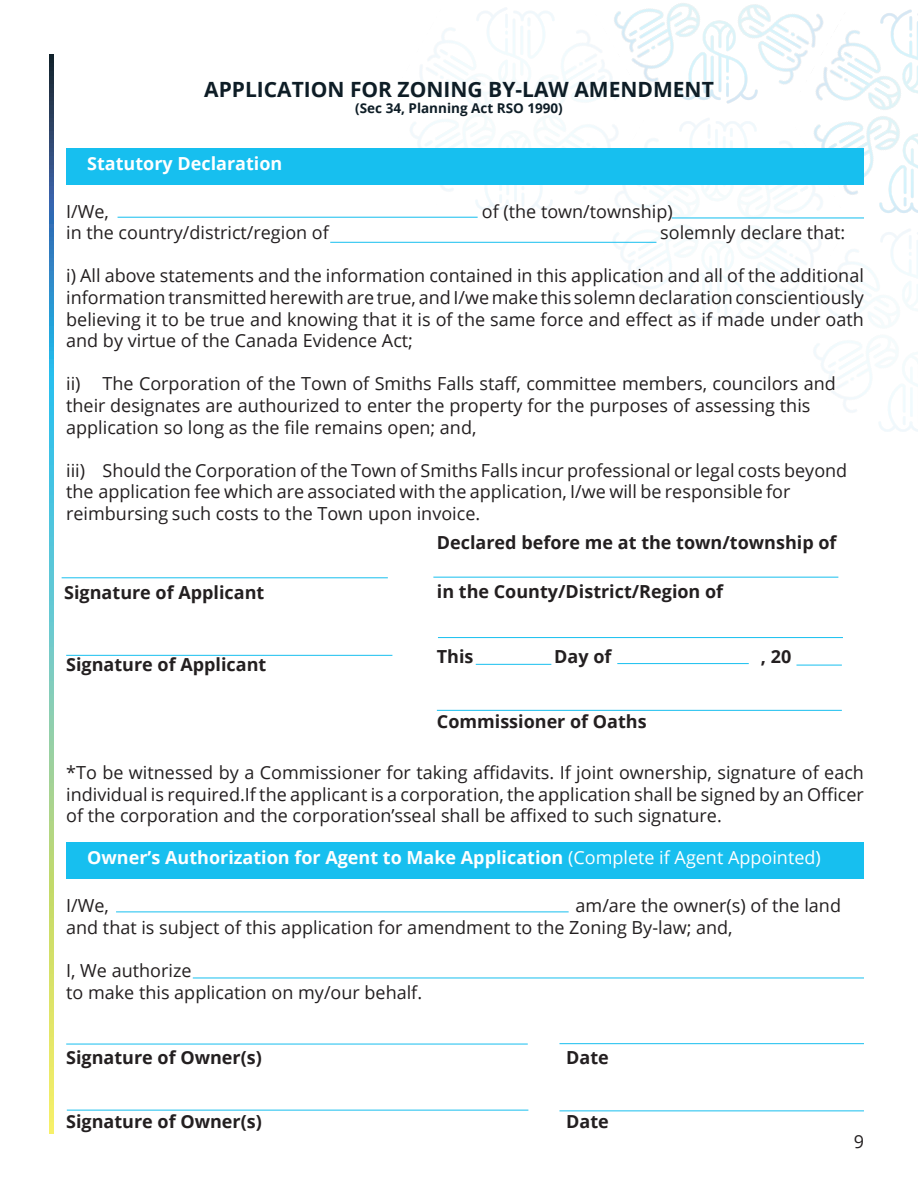
<style>
.page{position:relative;width:918px;height:1188px;background:#fff}
.page>*{position:absolute;margin:0;border:0;box-sizing:border-box;transform-origin:0 0}
.t1{font:700 21px "Open Sans";color:#0e1d26}
.t2{font:18px/21.6px "Open Sans";color:#231f20;text-align:justify}
.t3{font:700 18px "Open Sans";color:#231f20}
.t4{font:700 18px "Open Sans";color:#fff}
.t5{font:700 13.5px "Open Sans";color:#0e1d26}
.s1{font-weight:400}
</style>
<div class="page">
<img style="left:842px;top:30px;width:27px;height:45px">
<img style="left:841px;top:75px;width:54px;height:120px">
<img style="left:869px;top:9px;width:49px;height:97px">
<img style="left:869px;top:121px;width:49px;height:92px">
<img style="left:769px;top:39px;width:73px;height:63px">
<img style="left:745px;top:4px;width:78px;height:35px">
<img style="left:638px;top:3px;width:57px;height:79px">
<img style="left:669px;top:8px;width:100px;height:96px">
<img style="left:541px;top:11px;width:97px;height:137px">
<img style="left:465px;top:8px;width:99px;height:95px">
<img style="left:465px;top:118px;width:99px;height:99px">
<img style="left:594px;top:120px;width:64px;height:28px">
<img style="left:731px;top:123px;width:110px;height:136px">
<img style="left:668px;top:118px;width:99px;height:95px">
<img style="left:668px;top:229px;width:99px;height:95px">
<img style="left:795px;top:230px;width:74px;height:63px">
<img style="left:869px;top:229px;width:49px;height:95px">
<img style="left:868px;top:339px;width:50px;height:93px">
<svg style="left:49px;top:54px;width:5px;height:1080px;background:#75b4a1"></svg>
<div style="left:66px;top:148px;width:798px;height:37px;background:#17bfef"></div>
<div style="left:66px;top:842px;width:798px;height:36px;background:#17bfef"></div>
<hr style="left:118px;top:217px;width:360px;height:1px;background:#17bfef">
<hr style="left:672px;top:218px;width:192px;height:1px;background:#17bfef">
<hr style="left:330px;top:242px;width:326px;height:1px;background:#17bfef">
<hr style="left:62px;top:578px;width:326px;height:1px;background:#17bfef">
<hr style="left:116px;top:912px;width:453px;height:1px;background:#17bfef">
<hr style="left:193px;top:978px;width:671px;height:1px;background:#17bfef">
<hr style="left:66px;top:1044px;width:462px;height:1px;background:#17bfef">
<hr style="left:559px;top:1043px;width:305px;height:1px;background:#17bfef">
<hr style="left:559px;top:1111px;width:305px;height:1px;background:#17bfef">
<hr style="left:67px;top:1110px;width:461px;height:1px;background:#17bfef">
<hr style="left:66px;top:655px;width:326px;height:1px;background:#17bfef">
<hr style="left:476px;top:664px;width:75px;height:1px;background:#17bfef">
<hr style="left:617px;top:663px;width:132px;height:1px;background:#17bfef">
<hr style="left:796px;top:665px;width:46px;height:1px;background:#17bfef">
<hr style="left:433px;top:577px;width:405px;height:1px;background:#17bfef">
<hr style="left:438px;top:637px;width:405px;height:1px;background:#17bfef">
<hr style="left:437px;top:710px;width:405px;height:1px;background:#17bfef">
<p class="t1" style="left:204px;top:75px;width:511px">APPLICATION FOR ZONING BY-LAW AMENDMENT</p>
<p class="t5" style="left:355px;top:99px;width:209px">(Sec 34, Planning Act RSO 1990)</p>
<p class="t4" style="left:87px;top:151px;width:197px">Statutory Declaration</p>
<p class="t2" style="left:66px;top:200px;width:44px">I/We,</p>
<p class="t2" style="left:482px;top:200px;width:192px">of (the town/township)</p>
<p class="t2" style="left:66px;top:221px;width:264px">in the country/district/region of</p>
<p class="t2" style="left:660px;top:221px;width:187px">solemnly declare that:</p>
<p class="t2" style="left:66px;top:265px;width:799px">i) All above statements and the information contained in this application and all of the additional information transmitted herewith are true, and I/we make this solemn declaration conscientiously believing it to be true and knowing that it is of the same force and effect as if made under oath and by virtue of the Canada Evidence Act;</p>
<p class="t2" style="left:66px;top:373px;width:771px;text-align:left">ii) The Corporation of the Town of Smiths Falls staff, committee members, councilors and their designates are authourized to enter the property for the purposes of assessing this application so long as the file remains open; and,</p>
<p class="t2" style="left:66px;top:459px;width:783px;text-align:left">iii) Should the Corporation of the Town of Smiths Falls incur professional or legal costs beyond the application fee which are associated with the application, I/we will be responsible for reimbursing such costs to the Town upon invoice.</p>
<p class="t3" style="left:64px;top:580px;width:202px">Signature of Applicant</p>
<p class="t3" style="left:66px;top:652px;width:202px">Signature of Applicant</p>
<p class="t3" style="left:437px;top:530px;width:401px">Declared before me at the town/township of</p>
<p class="t3" style="left:437px;top:579px;width:288px">in the County/District/Region of</p>
<p class="t3" style="left:437px;top:644px;width:38px">This</p>
<p class="t3" style="left:554px;top:644px;width:59px">Day of</p>
<p class="t3" style="left:761px;top:644px;width:32px">, 20</p>
<p class="t3" style="left:437px;top:709px;width:211px">Commissioner of Oaths</p>
<p class="t2" style="left:66px;top:761px;width:799px">*To be witnessed by a Commissioner for taking affidavits. If joint ownership, signature of each individual is required.If the applicant is a corporation, the application shall be signed by an Officer of the corporation and the corporation’sseal shall be affixed to such signature.</p>
<p class="t4" style="left:87px;top:844px;width:735px">Owner’s Authorization for Agent to Make Application <span class="s1">(Complete if Agent Appointed)</span></p>
<p class="t2" style="left:66px;top:895px;width:44px">I/We,</p>
<p class="t2" style="left:576px;top:895px;width:267px">am/are the owner(s) of the land</p>
<p class="t2" style="left:66px;top:916px;width:668px">and that is subject of this application for amendment to the Zoning By-law; and,</p>
<p class="t2" style="left:66px;top:959px;width:127px">I, We authorize</p>
<p class="t2" style="left:66px;top:981px;width:357px">to make this application on my/our behalf.</p>
<p class="t3" style="left:66px;top:1044px;width:197px">Signature of Owner(s)</p>
<p class="t3" style="left:566px;top:1044px;width:44px">Date</p>
<p class="t3" style="left:66px;top:1109px;width:197px">Signature of Owner(s)</p>
<p class="t3" style="left:566px;top:1109px;width:44px">Date</p>
<p class="t2" style="left:854px;top:1130px;width:12px">9</p>
</div>
